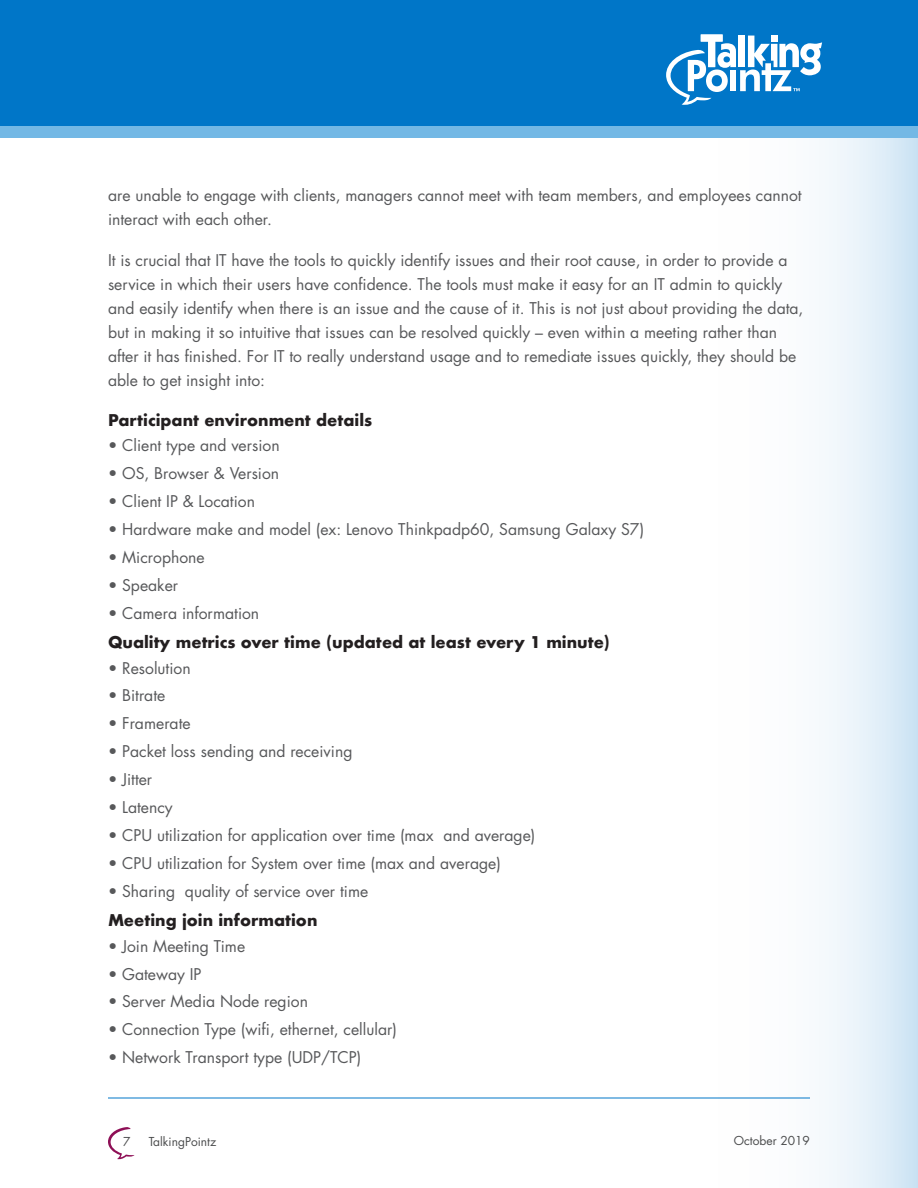
<style>
.page{position:relative;width:918px;height:1188px;background:#fff}
.page>*{position:absolute;margin:0;border:0;box-sizing:border-box;transform-origin:0 0}
.copy{font:15.75px/24px "Futura";color:#57585a}
.Bullets{font:15.75px "Futura";color:#57585a}
.Copyheads2{font:700 15.75px "Futura";color:#231f20}
.t1{font:12px "Futura";color:#4b4c4d}
</style>
<div class="page">
<hr style="left:108px;top:1098px;width:702px;height:1px;background:#0076c8">
<svg style="left:108px;top:1127px;width:27px;height:33px"></svg>
<svg style="left:594px;top:138px;width:324px;height:1050px"></svg>
<div style="left:0;top:0;width:918px;height:133px;background:#0076c8"></div>
<svg style="left:666px;top:34px;width:156px;height:71px"></svg>
<div style="left:0;top:126px;width:918px;height:12px;background:#73b8e5"></div>
<p class="copy" style="left:108px;top:183px;width:695px">are unable to engage with clients, managers cannot meet with team members, and employees cannot interact with each other.</p>
<p class="copy" style="left:108px;top:248px;width:697px">It is crucial that IT have the tools to quickly identify issues and their root cause, in order to provide a service in which their users have confidence. The tools must make it easy for an IT admin to quickly and easily identify when there is an issue and the cause of it. This is not just about providing the data, but in making it so intuitive that issues can be resolved quickly – even within a meeting rather than after it has finished. For IT to really understand usage and to remediate issues quickly, they should be able to get insight into:</p>
<p class="Copyheads2" style="left:108px;top:409px;width:266px">Participant environment details</p>
<p class="Bullets" style="left:108px;top:435px;width:173px">• Client type and version</p>
<p class="Bullets" style="left:108px;top:462px;width:173px">• OS, Browser &amp; Version</p>
<p class="Bullets" style="left:108px;top:490px;width:149px">• Client IP &amp; Location</p>
<p class="Bullets" style="left:108px;top:518px;width:538px">• Hardware make and model (ex: Lenovo Thinkpadp60, Samsung Galaxy S7)</p>
<p class="Bullets" style="left:108px;top:546px;width:98px">• Microphone</p>
<p class="Bullets" style="left:108px;top:574px;width:72px">• Speaker</p>
<p class="Bullets" style="left:108px;top:602px;width:153px">• Camera information</p>
<p class="Copyheads2" style="left:108px;top:631px;width:503px">Quality metrics over time (updated at least every 1 minute)</p>
<p class="Bullets" style="left:108px;top:657px;width:84px">• Resolution</p>
<p class="Bullets" style="left:108px;top:685px;width:59px">• Bitrate</p>
<p class="Bullets" style="left:108px;top:713px;width:84px">• Framerate</p>
<p class="Bullets" style="left:108px;top:741px;width:246px">• Packet loss sending and receiving</p>
<p class="Bullets" style="left:108px;top:768px;width:46px">• Jitter</p>
<p class="Bullets" style="left:108px;top:796px;width:66px">• Latency</p>
<p class="Bullets" style="left:108px;top:824px;width:429px">• CPU utilization for application over time (max and average)</p>
<p class="Bullets" style="left:108px;top:852px;width:394px">• CPU utilization for System over time (max and average)</p>
<p class="Bullets" style="left:108px;top:880px;width:262px">• Sharing quality of service over time</p>
<p class="Copyheads2" style="left:108px;top:909px;width:211px">Meeting join information</p>
<p class="Bullets" style="left:108px;top:935px;width:139px">• Join Meeting Time</p>
<p class="Bullets" style="left:108px;top:963px;width:95px">• Gateway IP</p>
<p class="Bullets" style="left:108px;top:991px;width:202px">• Server Media Node region</p>
<p class="Bullets" style="left:108px;top:1019px;width:290px">• Connection Type (wifi, ethernet, cellular)</p>
<p class="Bullets" style="left:108px;top:1047px;width:255px">• Network Transport type (UDP/TCP)</p>
<p class="t1" style="left:123px;top:1134px;width:9px">7</p>
<p class="t1" style="left:149px;top:1134px;width:69px">TalkingPointz</p>
<p class="t1" style="left:734px;top:1132px;width:78px">October 2019</p>
</div>
